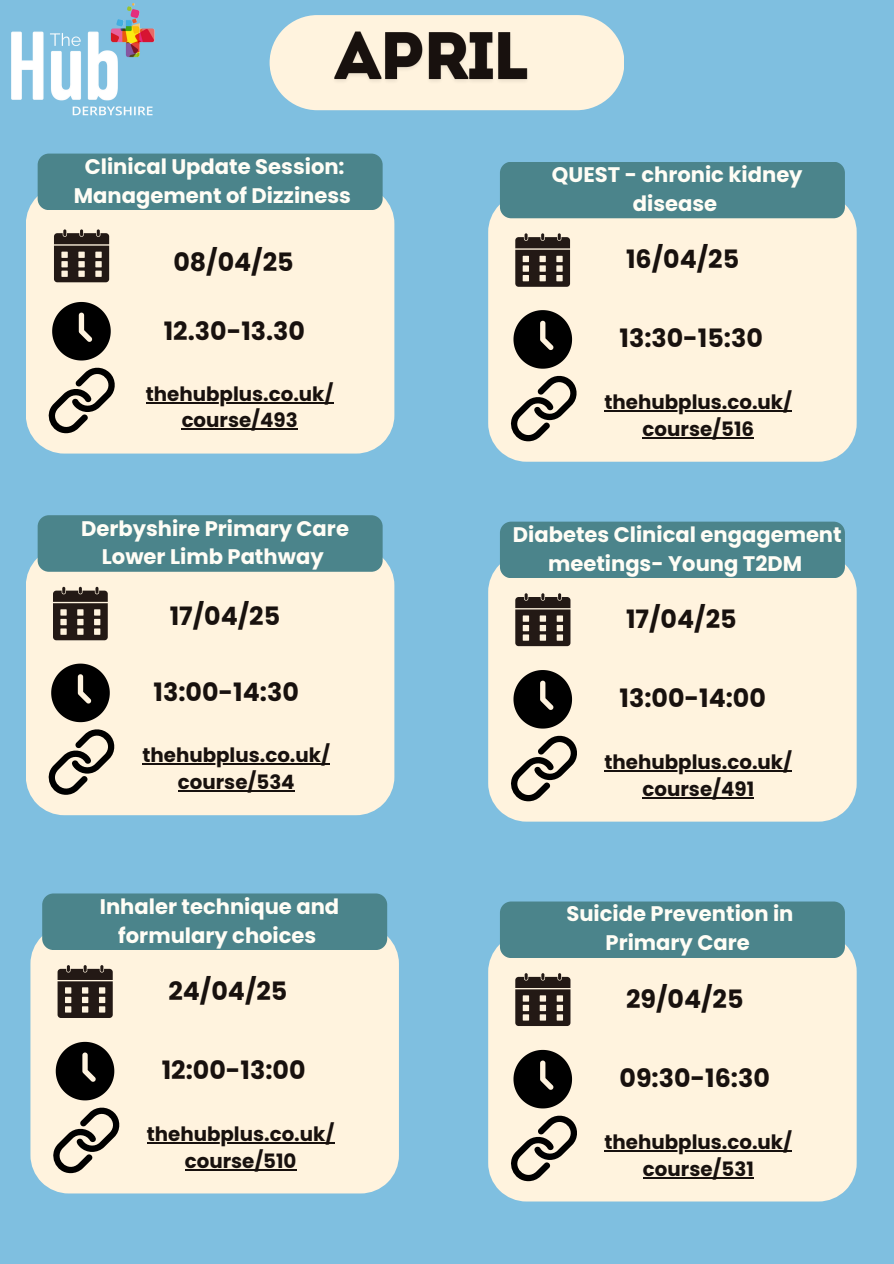
<style>
.page{position:relative;width:894px;height:1264px;background:#fff}
.page>*{position:absolute;margin:0;border:0;box-sizing:border-box;transform-origin:0 0}
.t1{font:700 25.35px "Poppins";color:#18110e}
.t2{font:700 21px/28.7px "Poppins";color:#fffdf5;text-align:center}
.t3{font:700 19.8px/26.7px "Poppins";color:#18110e;text-align:center}
</style>
<div class="page">
<div style="left:0;top:0;width:893px;height:1263px;background:#7fbfe0"></div>
<svg style="left:269px;top:15px;width:355px;height:95px"></svg>
<div style="left:26px;top:185px;width:368px;height:268px;background:#fff3de"></div>
<div style="left:38px;top:153px;width:344px;height:57px;background:#4b848b;border-radius:11px"></div>
<svg style="left:54px;top:229px;width:55px;height:53px"></svg>
<svg style="left:52px;top:302px;width:59px;height:58px"></svg>
<svg style="left:43px;top:366px;width:73px;height:67px"></svg>
<img style="left:329px;top:28px;width:215px;height:68px">
<img style="left:11px;top:3px;width:144px;height:113px">
<hr style="left:146px;top:402px;width:187px;height:1px;background:#18110e">
<hr style="left:182px;top:429px;width:116px;height:1px;background:#18110e">
<div style="left:26px;top:547px;width:368px;height:268px;background:#fff3de"></div>
<div style="left:38px;top:515px;width:344px;height:56px;background:#4b848b;border-radius:11px"></div>
<svg style="left:53px;top:587px;width:55px;height:53px"></svg>
<svg style="left:43px;top:663px;width:73px;height:132px"></svg>
<hr style="left:142px;top:763px;width:188px;height:2px;background:#18110e">
<hr style="left:178px;top:790px;width:116px;height:1px;background:#18110e">
<div style="left:30px;top:925px;width:369px;height:268px;background:#fff3de"></div>
<div style="left:42px;top:893px;width:345px;height:57px;background:#4b848b;border-radius:11px"></div>
<svg style="left:58px;top:965px;width:55px;height:52px"></svg>
<svg style="left:47px;top:1041px;width:74px;height:132px"></svg>
<hr style="left:147px;top:1142px;width:187px;height:1px;background:#18110e">
<hr style="left:185px;top:1169px;width:111px;height:1px;background:#18110e">
<div style="left:488px;top:933px;width:368px;height:268px;background:#fff3de"></div>
<div style="left:500px;top:901px;width:344px;height:57px;background:#4b848b;border-radius:11px"></div>
<svg style="left:515px;top:973px;width:55px;height:53px"></svg>
<svg style="left:505px;top:1049px;width:73px;height:132px"></svg>
<hr style="left:604px;top:1150px;width:188px;height:1px;background:#18110e">
<hr style="left:642px;top:1177px;width:111px;height:1px;background:#18110e">
<div style="left:488px;top:194px;width:368px;height:268px;background:#fff3de"></div>
<div style="left:500px;top:162px;width:344px;height:56px;background:#4b848b;border-radius:11px"></div>
<svg style="left:515px;top:233px;width:55px;height:54px"></svg>
<svg style="left:505px;top:310px;width:73px;height:132px"></svg>
<hr style="left:604px;top:411px;width:188px;height:1px;background:#18110e">
<hr style="left:642px;top:437px;width:111px;height:2px;background:#18110e">
<div style="left:488px;top:553px;width:368px;height:268px;background:#fff3de"></div>
<div style="left:500px;top:521px;width:344px;height:57px;background:#4b848b;border-radius:11px"></div>
<svg style="left:515px;top:593px;width:55px;height:53px"></svg>
<svg style="left:513px;top:670px;width:59px;height:58px"></svg>
<svg style="left:505px;top:734px;width:73px;height:67px"></svg>
<hr style="left:604px;top:770px;width:188px;height:2px;background:#18110e">
<hr style="left:642px;top:797px;width:112px;height:1px;background:#18110e">
<p class="t2" style="left:74px;top:152px;width:278px">Clinical Update Session:<br>Management of Dizziness</p>
<h3 class="t1" style="left:173px;top:245px;width:122px">08/04/25</h3>
<p class="t1" style="left:164px;top:314px;width:143px">12.30-13.30</p>
<p class="t3" style="left:146px;top:380px;width:189px">thehubplus.co.uk/ course/493</p>
<p class="t2" style="left:81px;top:514px;width:269px">Derbyshire Primary Care<br>Lower Limb Pathway</p>
<p class="t1" style="left:170px;top:599px;width:112px">17/04/25</p>
<p class="t1" style="left:154px;top:674px;width:147px">13:00-14:30</p>
<p class="t3" style="left:142px;top:742px;width:189px">thehubplus.co.uk/ course/534</p>
<h3 class="t2" style="left:100px;top:892px;width:241px">Inhaler technique and formulary choices</h3>
<p class="t1" style="left:168px;top:972px;width:120px">24/04/25</p>
<h2 class="t1" style="left:162px;top:1052px;width:145px">12:00-13:00</h2>
<p class="t3" style="left:147px;top:1120px;width:189px">thehubplus.co.uk/ course/510</p>
<p class="t2" style="left:551px;top:160px;width:252px">QUEST - chronic kidney disease</p>
<h2 class="t1" style="left:626px;top:241px;width:114px">16/04/25</h2>
<p class="t1" style="left:619px;top:320px;width:145px">13:30-15:30</p>
<p class="t3" style="left:604px;top:389px;width:189px">thehubplus.co.uk/ course/516</p>
<p class="t2" style="left:512px;top:520px;width:330px">Diabetes Clinical engagement meetings- Young T2DM</p>
<p class="t1" style="left:626px;top:601px;width:112px">17/04/25</p>
<h3 class="t1" style="left:619px;top:680px;width:148px">13:00-14:00</h3>
<p class="t3" style="left:604px;top:749px;width:189px">thehubplus.co.uk/ course/491</p>
<p class="t2" style="left:566px;top:899px;width:228px">Suicide Prevention in<br>Primary Care</p>
<p class="t1" style="left:626px;top:980px;width:119px">29/04/25</p>
<p class="t1" style="left:619px;top:1060px;width:152px">09:30-16:30</p>
<h3 class="t3" style="left:604px;top:1128px;width:189px">thehubplus.co.uk/ course/531</h3>
</div>
